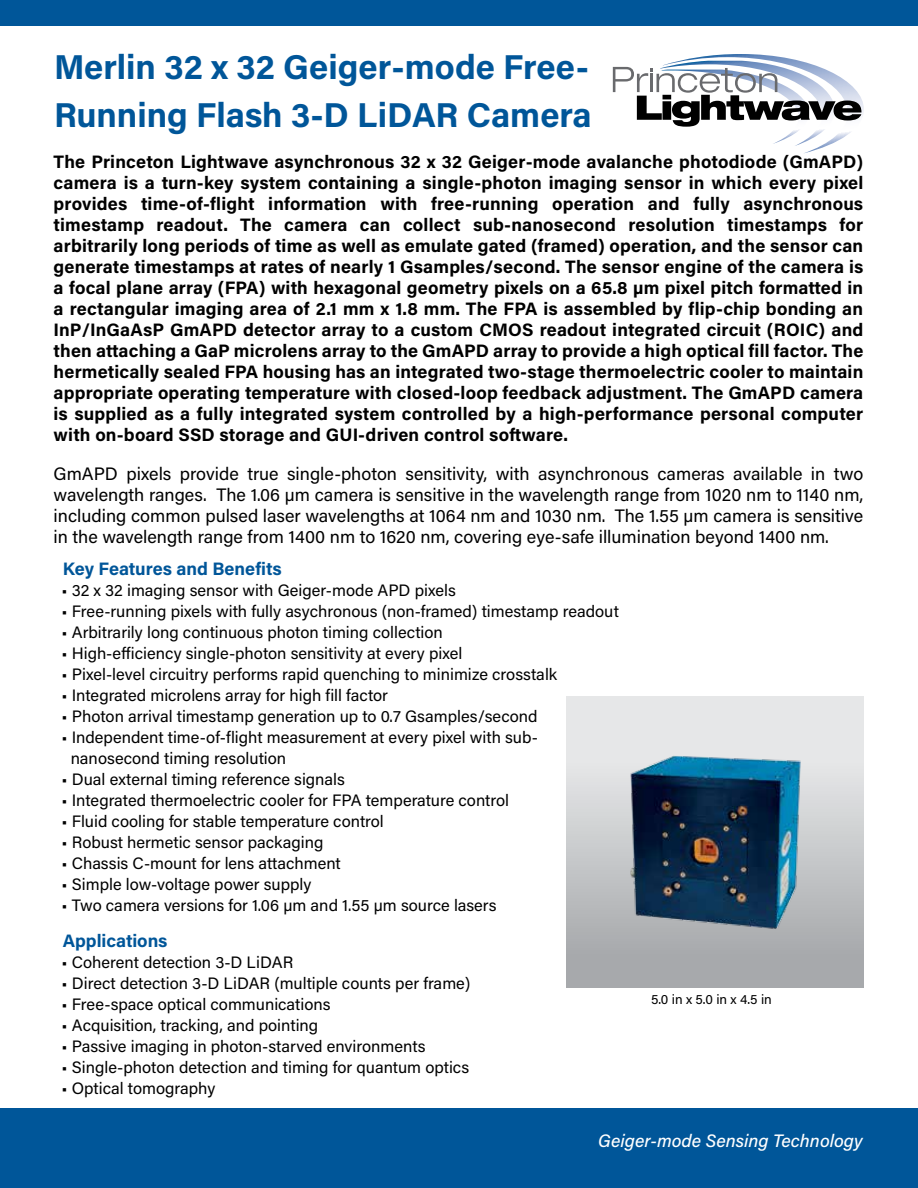
<style>
.page{position:relative;width:918px;height:1188px;background:#fff}
.page>*{position:absolute;margin:0;border:0;box-sizing:border-box;transform-origin:0 0}
.t1{font:700 34.5px/48px "Acumin Pro";color:#005699}
.t2{font:700 18px/21px "Acumin Pro";letter-spacing:.01em;color:#000;text-align:justify}
.t3{font:18px/21px "Acumin Pro";color:#000;text-align:justify}
.t4{font:700 18px "Acumin Pro";color:#005699}
.t5{font:italic 500 18px "Acumin Pro";color:#fff}
.t6{font:16.5px/21px "Acumin Pro";color:#000}
.t7{font:13.5px "Acumin Pro";color:#000}
</style>
<div class="page">
<div style="left:0;top:1108px;width:918px;height:80px;background:#005699"></div>
<svg style="left:613px;top:54px;width:251px;height:99px"></svg>
<div style="left:0;top:0;width:918px;height:26px;background:#005699"></div>
<div style="left:567px;top:697px;width:297px;height:290px;background:linear-gradient(to bottom,#f2f3f3,#a3a5a8)"></div>
<img style="left:628px;top:755px;width:175px;height:176px">
<h1 class="t1" style="left:54px;top:42px;width:539px">Merlin 32 x 32 Geiger-mode Free-<br>Running Flash 3-D LiDAR Camera</h1>
<p class="t2" style="left:54px;top:151px;width:811px">The Princeton Lightwave asynchronous 32 x 32 Geiger-mode avalanche photodiode (GmAPD) camera is a turn-key system containing a single-photon imaging sensor in which every pixel provides time-of-flight information with free-running operation and fully asynchronous timestamp readout. The camera can collect sub-nanosecond resolution timestamps for arbitrarily long periods of time as well as emulate gated (framed) operation, and the sensor can generate timestamps at rates of nearly 1 Gsamples/second. The sensor engine of the camera is a focal plane array (FPA) with hexagonal geometry pixels on a 65.8 µm pixel pitch formatted in a rectangular imaging area of 2.1 mm x 1.8 mm. The FPA is assembled by flip-chip bonding an InP/InGaAsP GmAPD detector array to a custom CMOS readout integrated circuit (ROIC) and then attaching a GaP microlens array to the GmAPD array to provide a high optical fill factor. The hermetically sealed FPA housing has an integrated two-stage thermoelectric cooler to maintain appropriate operating temperature with closed-loop feedback adjustment. The GmAPD camera is supplied as a fully integrated system controlled by a high-performance personal computer with on-board SSD storage and GUI-driven control software.</p>
<p class="t3" style="left:54px;top:463px;width:811px">GmAPD pixels provide true single-photon sensitivity, with asynchronous cameras available in two wavelength ranges. The 1.06 µm camera is sensitive in the wavelength range from 1020 nm to 1140 nm, including common pulsed laser wavelengths at 1064 nm and 1030 nm. The 1.55 µm camera is sensitive in the wavelength range from 1400 nm to 1620 nm, covering eye-safe illumination beyond 1400 nm.</p>
<p class="t4" style="left:63px;top:556px;width:221px">Key Features and Benefits</p>
<p class="t6" style="left:62px;top:579px;width:396px">• 32 x 32 imaging sensor with Geiger-mode APD pixels</p>
<p class="t6" style="left:62px;top:600px;width:559px">• Free-running pixels with fully asychronous (non-framed) timestamp readout</p>
<p class="t6" style="left:62px;top:621px;width:383px">• Arbitrarily long continuous photon timing collection</p>
<p class="t6" style="left:62px;top:642px;width:403px">• High-efficiency single-photon sensitivity at every pixel</p>
<p class="t6" style="left:62px;top:663px;width:497px">• Pixel-level circuitry performs rapid quenching to minimize crosstalk</p>
<p class="t6" style="left:62px;top:684px;width:328px">• Integrated microlens array for high fill factor</p>
<p class="t6" style="left:62px;top:705px;width:478px">• Photon arrival timestamp generation up to 0.7 Gsamples/second</p>
<p class="t6" style="left:71px;top:726px;width:469px;text-indent:-9px">• Independent time-of-flight measurement at every pixel with sub&shy;nanosecond timing resolution</p>
<p class="t6" style="left:62px;top:768px;width:285px">• Dual external timing reference signals</p>
<p class="t6" style="left:62px;top:789px;width:449px">• Integrated thermoelectric cooler for FPA temperature control</p>
<p class="t6" style="left:62px;top:810px;width:324px">• Fluid cooling for stable temperature control</p>
<p class="t6" style="left:62px;top:831px;width:263px">• Robust hermetic sensor packaging</p>
<p class="t6" style="left:62px;top:852px;width:281px">• Chassis C-mount for lens attachment</p>
<p class="t6" style="left:62px;top:873px;width:252px">• Simple low-voltage power supply</p>
<p class="t6" style="left:62px;top:894px;width:437px">• Two camera versions for 1.06 µm and 1.55 µm source lasers</p>
<p class="t4" style="left:63px;top:928px;width:106px">Applications</p>
<p class="t6" style="left:62px;top:951px;width:233px">• Coherent detection 3-D LiDAR</p>
<p class="t6" style="left:62px;top:972px;width:410px">• Direct detection 3-D LiDAR (multiple counts per frame)</p>
<p class="t6" style="left:62px;top:993px;width:271px">• Free-space optical communications</p>
<p class="t6" style="left:62px;top:1014px;width:258px">• Acquisition, tracking, and pointing</p>
<p class="t6" style="left:62px;top:1035px;width:366px">• Passive imaging in photon-starved environments</p>
<p class="t6" style="left:62px;top:1056px;width:409px">• Single-photon detection and timing for quantum optics</p>
<p class="t6" style="left:62px;top:1077px;width:155px">• Optical tomography</p>
<p class="t7" style="left:651px;top:990px;width:122px">5.0 in x 5.0 in x 4.5 in</p>
<p class="t5" style="left:598px;top:1128px;width:266px">Geiger-mode Sensing Technology</p>
</div>
